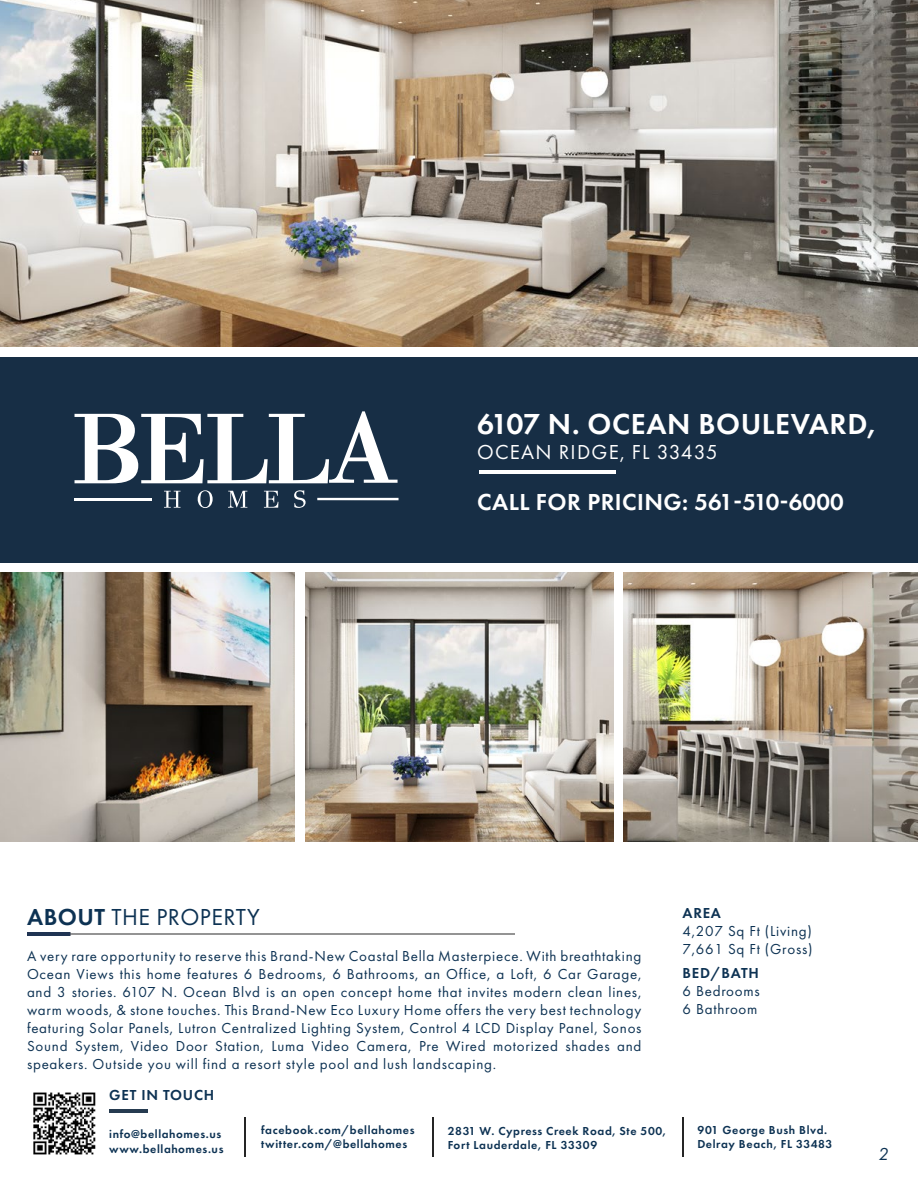
<style>
.page{position:relative;width:918px;height:1188px;background:#fff}
.page>*{position:absolute;margin:0;border:0;box-sizing:border-box;transform-origin:0 0}
.t1{font:600 30px "Futura PT";letter-spacing:.02em;color:#fff}
.t2{font:600 24px "Futura PT";letter-spacing:.02em;color:#fff}
.t3{font:24px "Futura PT";letter-spacing:.02em;color:#0d3253}
.t4{font:21px "Futura PT";letter-spacing:.06em;color:#fff}
.t5{font:italic 18px "Futura PT";color:#0d3253}
.t6{font:15px/18px "Futura PT";letter-spacing:.05em;color:#0d3253}
.t7{font:600 15px "Futura PT";letter-spacing:.05em;color:#0d3253}
.t8{font:600 12px/14.4px "Futura PT";letter-spacing:.05em;color:#0d3253}
.s1{font-size:31.5px}
.s2{font-weight:600}
</style>
<div class="page">
<img style="left:33px;top:1092px;width:63px;height:63px">
<img style="left:109px;top:1109px;width:38px;height:4px">
<img style="left:245px;top:1118px;width:1px;height:39px">
<img style="left:433px;top:1118px;width:1px;height:39px">
<img style="left:682px;top:1118px;width:1px;height:39px">
<div style="left:0;top:357px;width:918px;height:206px;background:#172e45"></div>
<img style="left:480px;top:470px;width:136px;height:4px">
<img style="left:0;top:0;width:918px;height:346px">
<img style="left:0;top:573px;width:295px;height:268px">
<img style="left:305px;top:573px;width:308px;height:268px">
<img style="left:624px;top:573px;width:294px;height:268px">
<img style="left:27px;top:933px;width:488px;height:2px">
<svg style="left:164px;top:491px;width:17px;height:17px"></svg>
<svg style="left:198px;top:490px;width:15px;height:18px"></svg>
<svg style="left:228px;top:491px;width:19px;height:17px"></svg>
<svg style="left:264px;top:491px;width:14px;height:17px"></svg>
<svg style="left:294px;top:490px;width:12px;height:18px"></svg>
<svg style="left:75px;top:411px;width:323px;height:72px"></svg>
<hr style="left:75px;top:498px;width:77px;height:2px;background:#fff">
<hr style="left:317px;top:498px;width:82px;height:2px;background:#fff">
<h1 class="t1" style="left:477px;top:405px;width:401px">6107 N. OCEAN BOULEVARD<span class="s1">,</span></h1>
<h3 class="t4" style="left:477px;top:439px;width:242px">OCEAN RIDGE, FL 33435</h3>
<h2 class="t2" style="left:477px;top:487px;width:368px">CALL FOR PRICING: 561-510-6000</h2>
<h2 class="t3" style="left:27px;top:902px;width:234px"><span class="s2">ABOUT</span> THE PROPERTY</h2>
<p class="t6" style="left:27px;top:947px;width:616px;text-align:justify">A very rare opportunity to reserve this Brand-New Coastal Bella Masterpiece. With breathtaking Ocean Views this home features 6 Bedrooms, 6 Bathrooms, an Office, a Loft, 6 Car Garage, and 3 stories. 6107 N. Ocean Blvd is an open concept home that invites modern clean lines, warm woods, &amp; stone touches. This Brand-New Eco Luxury Home offers the very best technology featuring Solar Panels, Lutron Centralized Lighting System, Control 4 LCD Display Panel, Sonos Sound System, Video Door Station, Luma Video Camera, Pre Wired motorized shades and speakers. Outside you will find a resort style pool and lush landscaping.</p>
<p class="t7" style="left:683px;top:903px;width:40px">AREA</p>
<p class="t6" style="left:683px;top:921px;width:131px">4,207 Sq Ft (Living)<br>7,661 Sq Ft (Gross)</p>
<p class="t7" style="left:683px;top:963px;width:78px">BED/BATH</p>
<p class="t6" style="left:683px;top:981px;width:79px">6 Bedrooms<br>6 Bathroom</p>
<p class="t7" style="left:109px;top:1086px;width:106px">GET IN TOUCH</p>
<p class="t8" style="left:109px;top:1127px;width:116px">info@bellahomes.us www.bellahomes.us</p>
<p class="t8" style="left:261px;top:1123px;width:155px">facebook.com/bellahomes twitter.com/@bellahomes</p>
<p class="t8" style="left:448px;top:1123px;width:220px">2831 W. Cypress Creek Road, Ste 500,<br>Fort Lauderdale, FL 33309</p>
<p class="t8" style="left:697px;top:1123px;width:136px">901 George Bush Blvd.<br>Delray Beach, FL 33483</p>
<p class="t5" style="left:878px;top:1143px;width:12px">2</p>
</div>
